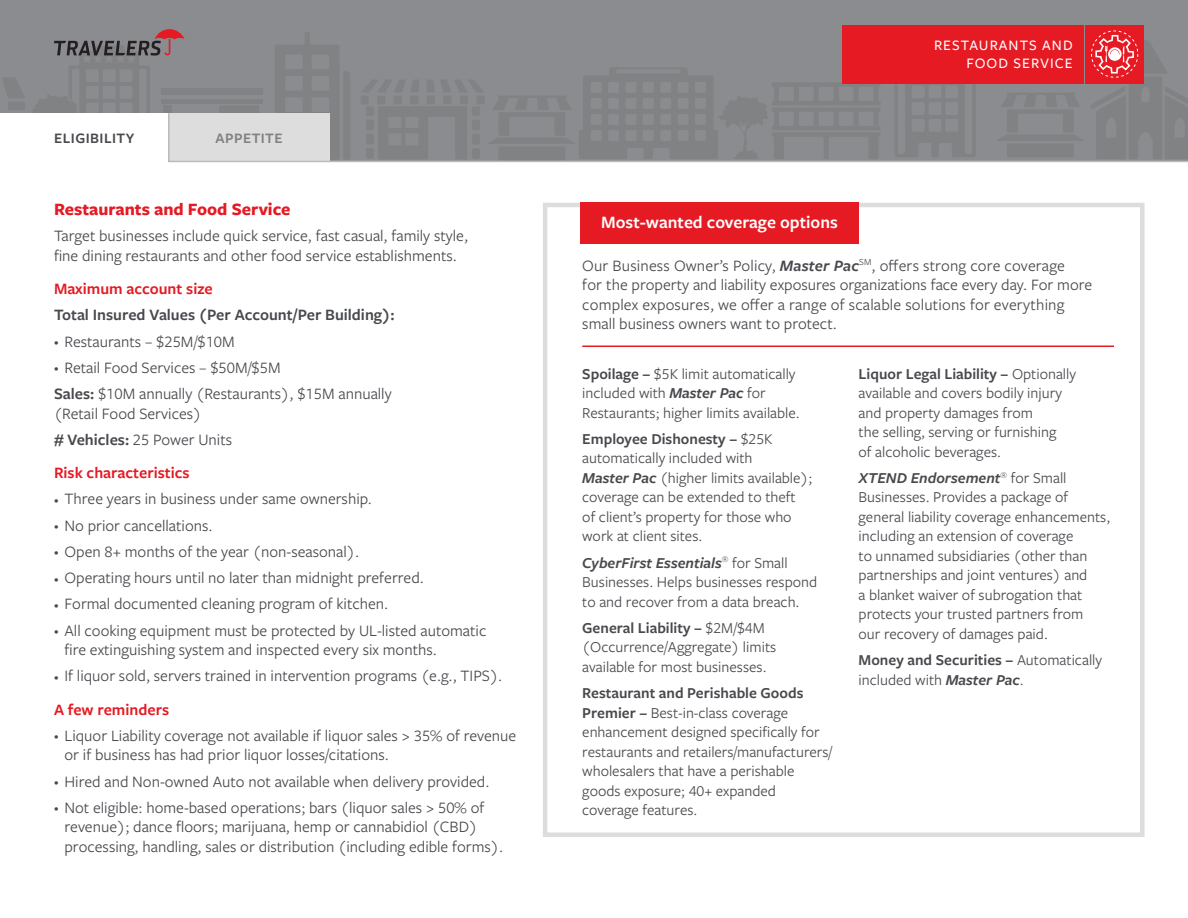
<style>
.page{position:relative;width:1188px;height:918px;background:#fff}
.page>*{position:absolute;margin:0;border:0;box-sizing:border-box;transform-origin:0 0}
.t1{font:600 18px "Freight Sans Pro";color:#fff}
.RED_Headline{font:700 18px "Freight Sans Pro";color:#e51a23}
.BODY_COPY{font:16.5px/19.5px "Freight Sans Pro";color:#47494d}
.RED_headline-in_body{font:600 16.5px "Freight Sans Pro";color:#e51a23}
.BODY_COPY-2{font:600 16.5px "Freight Sans Pro";color:#47494d}
.BODY_COPY-3{font:15.75px/19.5px "Freight Sans Pro";color:#47494d}
.SECTION_HEADER{font:500 15px/18px "Freight Sans Pro";letter-spacing:.07em;color:#fff;text-align:right}
.t2{font:600 15px "Freight Sans Pro";letter-spacing:.03em;color:#7e8082}
.t3{font:600 15px "Freight Sans Pro";letter-spacing:.03em;color:#47494d}
.s1{font-size:9px}
.s2{font-weight:600}
.s3{font-weight:600;font-style:italic}
</style>
<div class="page">
<div style="left:0;top:0;width:1188px;height:163px;background:#8b8c8f"></div>
<div style="left:161px;top:99px;width:102px;height:5px;background:#818283"></div>
<div style="left:161px;top:89px;width:102px;height:6px;background:#818283"></div>
<svg style="left:275px;top:32px;width:75px;height:127px"></svg>
<svg style="left:894px;top:83px;width:82px;height:74px"></svg>
<svg style="left:998px;top:93px;width:85px;height:64px"></svg>
<svg style="left:361px;top:68px;width:521px;height:92px"></svg>
<hr style="left:159px;top:160px;width:162px;height:2px;background:#bbb">
<div style="left:0;top:162px;width:1188px;height:8px;background:#fff"></div>
<div style="left:168px;top:113px;width:162px;height:48px;background:#ddd"></div>
<div style="left:0;top:113px;width:168px;height:49px;background:#fff"></div>
<hr style="left:168px;top:113px;width:2px;height:48px;background:#bbb">
<div style="left:1085px;top:25px;width:59px;height:58px;background:#e51a23"></div>
<div style="left:842px;top:25px;width:242px;height:58px;background:#e51a23"></div>
<div style="left:543px;top:203px;width:602px;height:634px;border:4px solid #ddd"></div>
<div style="left:580px;top:203px;width:279px;height:41px;background:#e51a23"></div>
<hr style="left:169px;top:161px;width:1019px;height:1px;background:#bbb">
<svg style="left:2px;top:29px;width:257px;height:129px"></svg>
<hr style="left:582px;top:346px;width:532px;height:1px;background:#e51a23">
<svg style="left:1091px;top:30px;width:97px;height:129px"></svg>
<p class="t3" style="left:54px;top:128px;width:82px">ELIGIBILITY</p>
<p class="t2" style="left:207px;top:128px;width:69px">AP ETITE</p>
<p class="t2" style="left:216px;top:128px;width:69px">APPETITE</p>
<p class="RED_Headline" style="left:54px;top:197px;width:238px">Restaurants and Food Service</p>
<p class="BODY_COPY" style="left:54px;top:225px;width:416px">Target businesses include quick service, fast casual, family style, fine dining restaurants and other food service establishments.</p>
<p class="RED_headline-in_body" style="left:54px;top:277px;width:160px">Maximum account size</p>
<p class="BODY_COPY-2" style="left:54px;top:304px;width:342px">Total Insured Values (Per Account/Per Building):</p>
<p class="BODY_COPY" style="left:54px;top:331px;width:182px"><span class="s1">•</span> Restaurants – $25M/$10M</p>
<p class="BODY_COPY" style="left:54px;top:357px;width:228px"><span class="s1">•</span> Retail Food Services – $50M/$5M</p>
<p class="BODY_COPY" style="left:54px;top:383px;width:339px"><span class="s2">Sales:</span> $10M annually (Restaurants), $15M annually (Retail Food Services)</p>
<p class="BODY_COPY" style="left:54px;top:429px;width:180px"><span class="s2"># Vehicles:</span> 25 Power Units</p>
<p class="RED_headline-in_body" style="left:54px;top:461px;width:137px">Risk characteristics</p>
<p class="BODY_COPY" style="left:54px;top:489px;width:320px"><span class="s1">•</span> Three years in business under same ownership.</p>
<p class="BODY_COPY" style="left:54px;top:515px;width:160px"><span class="s1">•</span> No prior cancellations.</p>
<p class="BODY_COPY" style="left:54px;top:541px;width:307px"><span class="s1">•</span> Open 8+ months of the year (non-seasonal).</p>
<p class="BODY_COPY" style="left:54px;top:567px;width:371px"><span class="s1">•</span> Operating hours until no later than midnight preferred.</p>
<p class="BODY_COPY" style="left:54px;top:594px;width:336px"><span class="s1">•</span> Formal documented cleaning program of kitchen.</p>
<p class="BODY_COPY" style="left:64px;top:620px;width:423px;text-indent:-10px"><span class="s1">•</span> All cooking equipment must be protected by UL-listed automatic fire extinguishing system and inspected every six months.</p>
<p class="BODY_COPY" style="left:54px;top:666px;width:450px"><span class="s1">•</span> If liquor sold, servers trained in intervention programs (e.g., TIPS).</p>
<p class="RED_headline-in_body" style="left:54px;top:698px;width:117px">A few reminders</p>
<p class="BODY_COPY" style="left:64px;top:725px;width:453px;text-indent:-10px"><span class="s1">•</span> Liquor Liability coverage not available if liquor sales &gt; 35% of revenue or if business has had prior liquor losses/citations.</p>
<p class="BODY_COPY" style="left:54px;top:771px;width:437px"><span class="s1">•</span> Hired and Non-owned Auto not available when delivery provided.</p>
<p class="BODY_COPY" style="left:64px;top:797px;width:440px;text-indent:-10px"><span class="s1">•</span> Not eligible: home-based operations; bars (liquor sales &gt; 50% of revenue); dance floors; marijuana, hemp or cannabidiol (CBD) processing, handling, sales or distribution (including edible forms).</p>
<p class="t1" style="left:601px;top:210px;width:238px">Most-wanted coverage options</p>
<p class="SECTION_HEADER" style="left:934px;top:36px;width:140px">RESTAURANTS AND<br>FOOD SERVICE</p>
<p class="BODY_COPY" style="left:582px;top:255px;width:511px">Our Business Owner’s Policy, <span class="s3">Master Pac</span><sup>SM</sup>, offers strong core coverage<br>for the property and liability exposures organizations face every day. For more complex exposures, we offer a range of scalable solutions for everything small business owners want to protect.</p>
<p class="BODY_COPY-3" style="left:582px;top:363px;width:219px"><span class="s2">Spoilage –</span> $5K limit automatically included with <span class="s3">Master Pac</span> for<br>Restaurants; higher limits available.</p>
<p class="BODY_COPY-3" style="left:582px;top:428px;width:232px"><span class="s2">Employee Dishonesty –</span> $25K automatically included with<br><span class="s3">Master Pac</span> (higher limits available); coverage can be extended to theft of client’s property for those who work at client sites.</p>
<p class="BODY_COPY-3" style="left:582px;top:552px;width:236px"><span class="s3">CyberFirst Essentials</span><sup>®</sup> for Small<br>Businesses. Helps businesses respond to and recover from a data breach.</p>
<p class="BODY_COPY-3" style="left:582px;top:617px;width:195px"><span class="s2">General Liability –</span> $2M/$4M (Occurrence/Aggregate) limits available for most businesses.</p>
<p class="BODY_COPY-3" style="left:582px;top:682px;width:251px"><span class="s2">Restaurant and Perishable Goods Premier –</span> Best-in-class coverage enhancement designed specifically for restaurants and retailers/manufacturers/ wholesalers that have a perishable goods exposure; 40+ expanded coverage features.</p>
<p class="BODY_COPY-3" style="left:859px;top:363px;width:219px"><span class="s2">Liquor Legal Liability –</span> Optionally available and covers bodily injury and property damages from<br>the selling, serving or furnishing<br>of alcoholic beverages.</p>
<p class="BODY_COPY-3" style="left:859px;top:467px;width:253px"><span class="s3">XTEND Endorsement</span><sup>®</sup> for Small Businesses. Provides a package of general liability coverage enhancements, including an extension of coverage<br>to unnamed subsidiaries (other than partnerships and joint ventures) and<br>a blanket waiver of subrogation that protects your trusted partners from<br>our recovery of damages paid.</p>
<p class="BODY_COPY-3" style="left:859px;top:649px;width:245px"><span class="s2">Money and Securities –</span> Automatically included with <span class="s3">Master Pac</span>.</p>
</div>
